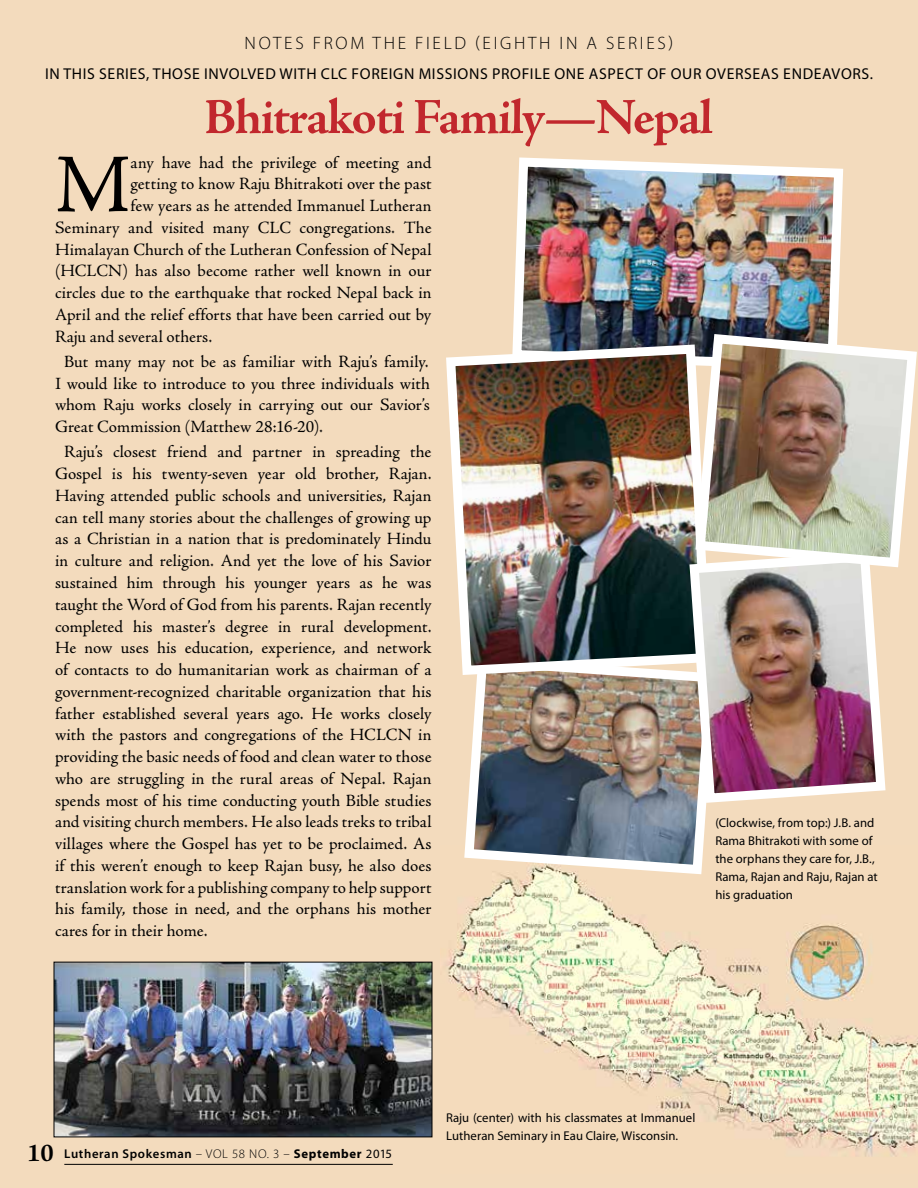
<style>
.page{position:relative;width:918px;height:1188px;background:#f3dbbd}
.page>*{position:absolute;margin:0;border:0;box-sizing:border-box;transform-origin:0 0}
.t1{font:83.7px "Adobe Jenson Pro";color:#000}
.t2{font:700 51px "Adobe Jenson Pro";letter-spacing:-.03em;color:#c1272d}
.t3{font:300 18px "Myriad Pro";letter-spacing:.15em;color:#000}
.t4{font:17.25px/21.8px "Adobe Jenson Pro";letter-spacing:.005em;color:#000;text-align:justify}
.t5{font:15.75px "Myriad Pro";letter-spacing:.04em;color:#000}
.t6{font:12.75px/18px "Myriad Pro";letter-spacing:.005em;color:#000}
.t7{font:600 12.75px "Myriad Pro";letter-spacing:.05em;color:#000}
.s1{font-family:"Adobe Jenson Pro";font-weight:700;font-size:25.5px}
.s2{font-weight:300}
.s3{font-weight:700}
.s4{font-weight:400}
</style>
<div class="page">
<img style="left:447px;top:879px;width:471px;height:278px">
<img style="left:464px;top:680px;width:242px;height:199px">
<hr style="left:64px;top:1164px;width:329px;height:1px;background:#000">
<img style="left:513px;top:157px;width:331px;height:183px">
<img style="left:56px;top:964px;width:374px;height:171px">
<div style="left:54px;top:962px;width:378px;height:175px;border:1px solid #000"></div>
<img style="left:446px;top:340px;width:245px;height:340px">
<img style="left:685px;top:547px;width:201px;height:261px">
<img style="left:691px;top:329px;width:226px;height:243px">
<p class="t3" style="left:245px;top:34px;width:430px">NOTES FROM THE FIELD (EIGHTH IN A SERIES)</p>
<p class="t5" style="left:45px;top:65px;width:830px">IN THIS SERIES, THOSE INVOLVED WITH CLC FOREIGN MISSIONS PROFILE ONE ASPECT OF OUR OVERSEAS ENDEAVORS.</p>
<h2 class="t2" style="left:204px;top:88px;width:510px">Bhitrakoti Family—Nepal</h2>
<h1 class="t1" style="left:55px;top:138px;width:77px">M</h1>
<p class="t4" style="left:131px;top:152px;width:302px">any have had the privilege of meeting and</p>
<p class="t4" style="left:131px;top:173px;width:302px">getting to know Raju Bhitrakoti over the past</p>
<p class="t4" style="left:131px;top:195px;width:302px">few years as he attended Immanuel Lutheran</p>
<p class="t4" style="left:55px;top:217px;width:378px">Seminary and visited many CLC congregations. The</p>
<p class="t4" style="left:55px;top:239px;width:378px">Himalayan Church of the Lutheran Confession of Nepal</p>
<p class="t4" style="left:55px;top:261px;width:378px">(HCLCN) has also become rather well known in our</p>
<p class="t4" style="left:55px;top:282px;width:378px">circles due to the earthquake that rocked Nepal back in</p>
<p class="t4" style="left:55px;top:304px;width:378px">April and the relief efforts that have been carried out by</p>
<p class="t4" style="left:55px;top:326px;width:159px">Raju and several others.</p>
<p class="t4" style="left:55px;top:351px;width:377px;text-indent:9px">But many may not be as familiar with Raju’s family.<br>I would like to introduce to you three individuals with whom Raju works closely in carrying out our Savior’s Great Commission (Matthew 28:16-20).</p>
<p class="t4" style="left:55px;top:442px;width:378px;text-indent:9px">Raju’s closest friend and partner in spreading the Gospel is his twenty-seven year old brother, Rajan.<br>Having attended public schools and universities, Rajan can tell many stories about the challenges of growing up as a Christian in a nation that is predominately Hindu in culture and religion. And yet the love of his Savior sustained him through his younger years as he was taught the Word of God from his parents. Rajan recently completed his master’s degree in rural development.<br>He now uses his education, experience, and network of contacts to do humanitarian work as chairman of a government-recognized charitable organization that his father established several years ago. He works closely with the pastors and congregations of the HCLCN in providing the basic needs of food and clean water to those who are struggling in the rural areas of Nepal. Rajan spends most of his time conducting youth Bible studies and visiting church members. He also leads treks to tribal villages where the Gospel has yet to be proclaimed. As if this weren’t enough to keep Rajan busy, he also does translation work for a publishing company to help support his family, those in need, and the orphans his mother cares for in their home.</p>
<p class="t6" style="left:715px;top:814px;width:164px">(Clockwise, from top:) J.B. and<br>Rama Bhitrakoti with some of the orphans they care for, J.B.,<br>Rama, Rajan and Raju, Rajan at his graduation</p>
<p class="t7" style="left:27px;top:1147px;width:367px"><span class="s1">10</span> Lutheran Spokesman <span class="s2">– VOL 58 NO. 3 –</span> <span class="s3">September</span> <span class="s4">2015</span></p>
<p class="t6" style="left:446px;top:1109px;width:251px">Raju (center) with his classmates at Immanuel<br>Lutheran Seminary in Eau Claire, Wisconsin.</p>
</div>
